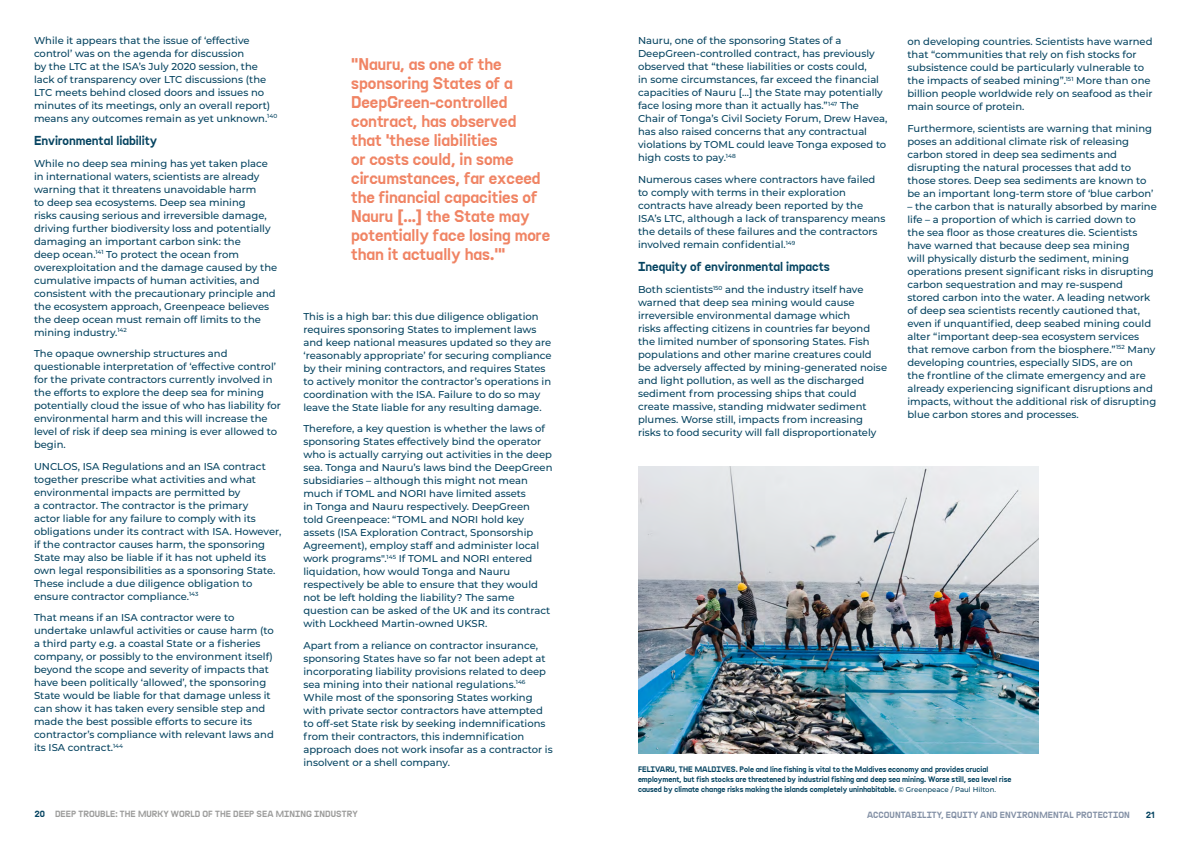
<style>
.page{position:relative;width:1191px;height:842px;background:#fff}
.page>*{position:absolute;margin:0;border:0;box-sizing:border-box;transform-origin:0 0}
.t1{font:17px/19px "Sanctuary LC";color:#f08464}
.t2{font:13px "Sanctuary LC";color:#064461}
.t3{font:500 10px/13px "Montserrat";color:#064461}
.t4{font:9px "Sanctuary LC";letter-spacing:.01em;color:#9d9d9c}
.t5{font:9px "Sanctuary LC";color:#8491a6}
.t6{font:9px "Sanctuary LC";color:#064461}
.t7{font:8px/10px "Sanctuary LC";color:#064461}
.s1{font-family:"Montserrat";font-weight:700}
.s2{font-family:"Montserrat";font-weight:500;font-size:7px}
.s3{color:#064461}
</style>
<div class="page">
<img style="left:638px;top:466px;width:400px;height:288px">
<p class="t3" style="left:34px;top:33px;width:245px">While it appears that the issue of ‘effective control’ was on the agenda for discussion<br>by the LTC at the ISA’s July 2020 session, the lack of transparency over LTC discussions (the LTC meets behind closed doors and issues no minutes of its meetings, only an overall report) means any outcomes remain as yet unknown.<sup>140</sup></p>
<h2 class="t2" style="left:34px;top:132px;width:125px">Environmental liability</h2>
<p class="t3" style="left:34px;top:156px;width:245px">While no deep sea mining has yet taken place in international waters, scientists are already warning that it threatens unavoidable harm<br>to deep sea ecosystems. Deep sea mining<br>risks causing serious and irreversible damage, driving further biodiversity loss and potentially damaging an important carbon sink: the<br>deep ocean.<sup>141</sup> To protect the ocean from overexploitation and the damage caused by the cumulative impacts of human activities, and consistent with the precautionary principle and the ecosystem approach, Greenpeace believes the deep ocean must remain off limits to the mining industry.<sup>142</sup></p>
<p class="t3" style="left:34px;top:347px;width:248px">The opaque ownership structures and questionable interpretation of ‘effective control’ for the private contractors currently involved in the efforts to explore the deep sea for mining potentially cloud the issue of who has liability for environmental harm and this will increase the level of risk if deep sea mining is ever allowed to begin.</p>
<p class="t3" style="left:34px;top:459px;width:249px">UNCLOS, ISA Regulations and an ISA contract together prescribe what activities and what environmental impacts are permitted by<br>a contractor. The contractor is the primary<br>actor liable for any failure to comply with its obligations under its contract with ISA. However, if the contractor causes harm, the sponsoring State may also be liable if it has not upheld its own legal responsibilities as a sponsoring State.<br>These include a due diligence obligation to ensure contractor compliance.<sup>143</sup></p>
<p class="t3" style="left:34px;top:611px;width:241px">That means if an ISA contractor were to undertake unlawful activities or cause harm (to a third party e.g. a coastal State or a fisheries company, or possibly to the environment itself) beyond the scope and severity of impacts that have been politically ‘allowed’, the sponsoring State would be liable for that damage unless it can show it has taken every sensible step and made the best possible efforts to secure its contractor’s compliance with relevant laws and its ISA contract.<sup>144</sup></p>
<p class="t1" style="left:351px;top:55px;width:200px">"Nauru, as one of the sponsoring States of a<br>DeepGreen-controlled contract, has observed that 'these liabilities<br>or costs could, in some circumstances, far exceed the financial capacities of<br>Nauru <span class="s1">[</span>...<span class="s1">]</span> the State may potentially face losing more than it actually has.'"</p>
<p class="t3" style="left:303px;top:309px;width:250px">This is a high bar: this due diligence obligation requires sponsoring States to implement laws and keep national measures updated so they are ‘reasonably appropriate’ for securing compliance by their mining contractors, and requires States to actively monitor the contractor’s operations in coordination with the ISA. Failure to do so may leave the State liable for any resulting damage.</p>
<p class="t3" style="left:303px;top:422px;width:250px">Therefore, a key question is whether the laws of sponsoring States effectively bind the operator who is actually carrying out activities in the deep sea. Tonga and Nauru’s laws bind the DeepGreen subsidiaries – although this might not mean much if TOML and NORI have limited assets<br>in Tonga and Nauru respectively. DeepGreen<br>told Greenpeace: “TOML and NORI hold key assets (ISA Exploration Contract, Sponsorship Agreement), employ staff and administer local work programs".<sup>145</sup> If TOML and NORI entered liquidation, how would Tonga and Nauru respectively be able to ensure that they would not be left holding the liability? The same question can be asked of the UK and its contract with Lockheed Martin-owned UKSR.</p>
<p class="t3" style="left:303px;top:638px;width:251px">Apart from a reliance on contractor insurance, sponsoring States have so far not been adept at incorporating liability provisions related to deep sea mining into their national regulations.<sup>146<br></sup>While most of the sponsoring States working with private sector contractors have attempted to off-set State risk by seeking indemnifications from their contractors, this indemnification approach does not work insofar as a contractor is insolvent or a shell company.</p>
<p class="t3" style="left:638px;top:34px;width:251px">Nauru, one of the sponsoring States of a DeepGreen-controlled contract, has previously observed that “these liabilities or costs could,<br>in some circumstances, far exceed the financial capacities of Nauru […] the State may potentially face losing more than it actually has.”<sup>147</sup> The Chair of Tonga’s Civil Society Forum, Drew Havea, has also raised concerns that any contractual violations by TOML could leave Tonga exposed to high costs to pay.<sup>148</sup></p>
<p class="t3" style="left:638px;top:172px;width:249px">Numerous cases where contractors have failed to comply with terms in their exploration contracts have already been reported by the ISA’s LTC, although a lack of transparency means the details of these failures and the contractors involved remain confidential.<sup>149</sup></p>
<h2 class="t2" style="left:638px;top:259px;width:193px">Inequity of environmental impacts</h2>
<p class="t3" style="left:638px;top:282px;width:250px">Both scientists<sup>150</sup> and the industry itself have warned that deep sea mining would cause irreversible environmental damage which<br>risks affecting citizens in countries far beyond the limited number of sponsoring States. Fish populations and other marine creatures could be adversely affected by mining-generated noise and light pollution, as well as the discharged sediment from processing ships that could create massive, standing midwater sediment plumes. Worse still, impacts from increasing risks to food security will fall disproportionately</p>
<p class="t3" style="left:907px;top:35px;width:247px">on developing countries. Scientists have warned that “communities that rely on fish stocks for subsistence could be particularly vulnerable to the impacts of seabed mining”.<sup>151</sup> More than one billion people worldwide rely on seafood as their main source of protein.</p>
<p class="t3" style="left:907px;top:121px;width:247px">Furthermore, scientists are warning that mining poses an additional climate risk of releasing carbon stored in deep sea sediments and disrupting the natural processes that add to those stores. Deep sea sediments are known to be an important long-term store of ‘blue carbon’</p>
<p class="t3" style="left:907px;top:199px;width:251px">– the carbon that is naturally absorbed by marine life – a proportion of which is carried down to<br>the sea floor as those creatures die. Scientists have warned that because deep sea mining<br>will physically disturb the sediment, mining operations present significant risks in disrupting carbon sequestration and may re-suspend stored carbon into the water. A leading network of deep sea scientists recently cautioned that, even if unquantified, deep seabed mining could alter “important deep-sea ecosystem services that remove carbon from the biosphere.”<sup>152</sup> Many developing countries, especially SIDS, are on<br>the frontline of the climate emergency and are already experiencing significant disruptions and impacts, without the additional risk of disrupting blue carbon stores and processes.</p>
<p class="t7" style="left:638px;top:764px;width:375px">FELIVARU, THE MALDIVES. Pole and line fishing is vital to the Maldives economy and provides crucial employment, but fish stocks are threatened by industrial fishing and deep sea mining. Worse still, sea level rise caused by climate change risks making the islands completely uninhabitable. <span class="s2">© Greenpeace / Paul Hilton.</span></p>
<p class="t4" style="left:35px;top:808px;width:324px"><span class="s3">20</span> DEEP TROUBLE: THE MURKY WORLD OF THE DEEP SEA MINING INDUSTRY</p>
<p class="t5" style="left:867px;top:809px;width:10px">Accountability</p>
<p class="t5" style="left:941px;top:809px;width:11px">, equity</p>
<p class="t5" style="left:980px;top:809px;width:7px">and</p>
<p class="t5" style="left:1000px;top:809px;width:7px">environmental</p>
<p class="t5" style="left:1076px;top:809px;width:7px">protection</p>
<p class="t6" style="left:1146px;top:809px;width:10px">21</p>
</div>
